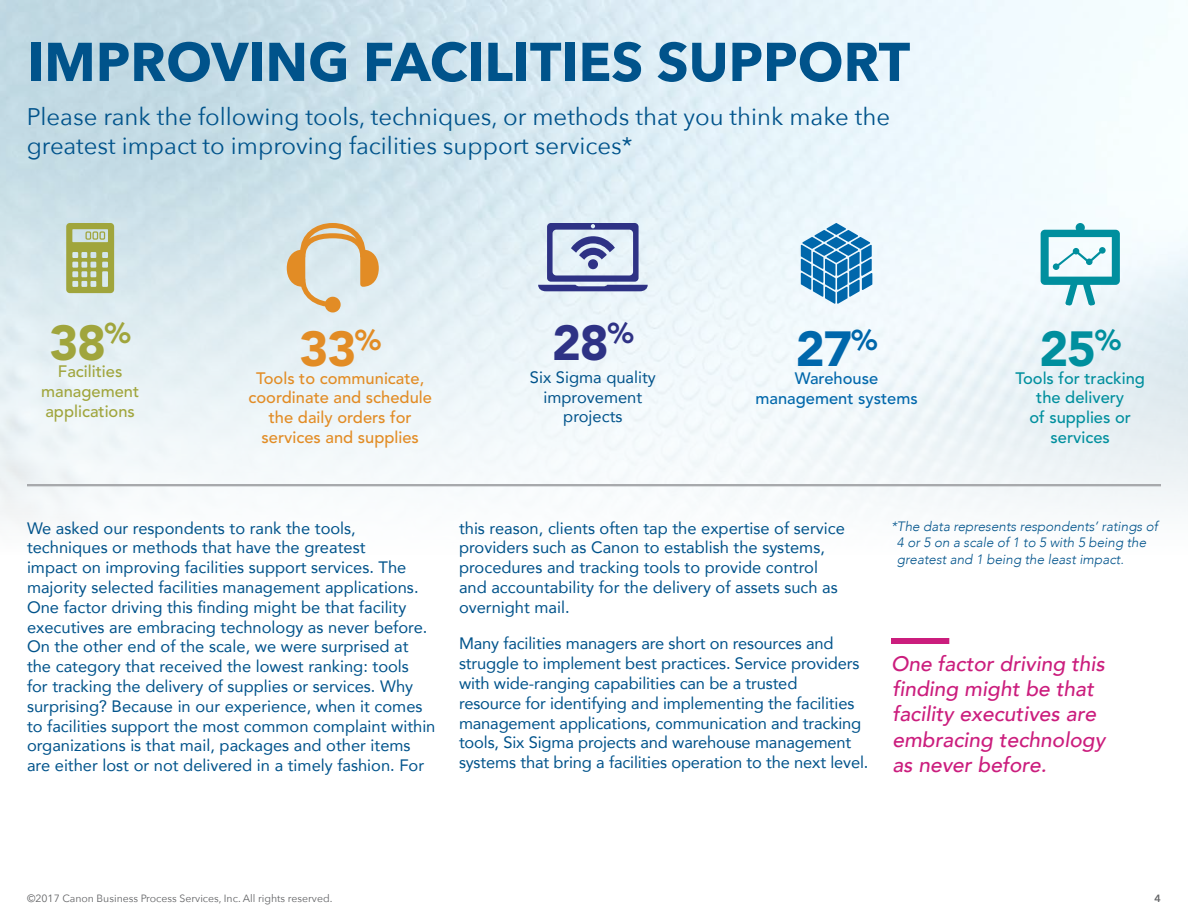
<style>
.page{position:relative;width:1188px;height:918px;background:#fff}
.page>*{position:absolute;margin:0;border:0;box-sizing:border-box;transform-origin:0 0}
.t1{font:700 54px "Avenir Next";color:#00538b}
.t2{font:900 48.9px "Avenir LT Std";color:#0067ab}
.t3{font:900 48.9px "Avenir LT Std";color:#008f9e}
.t4{font:900 48.9px "Avenir LT Std";color:#a0a53c}
.t5{font:900 48.9px "Avenir LT Std";color:#e28c25}
.t6{font:900 48.9px "Avenir LT Std";color:#2e3285}
.t7{font:24px/28.8px "Avenir Next";color:#00538b}
.t8{font:italic 500 21px/25.2px "Avenir";color:#cb1d7d}
.t9{font:16.5px/19.8px "Avenir";color:#00538b}
.t10{font:500 16.5px/19.8px "Avenir LT Std";color:#e28c25;text-align:center}
.t11{font:500 16.5px/19.8px "Avenir LT Std";color:#008f9e;text-align:center}
.t12{font:500 16.5px/19.8px "Avenir LT Std";color:#a0a53c;text-align:center}
.t13{font:500 16.5px/19.8px "Avenir LT Std";color:#0067ab;text-align:center}
.t14{font:italic 300 13.5px/16.2px "Avenir";color:#00538b}
.t15{font:10.5px "Avenir Next";color:#636466}
.t16{font:600 10.5px "Avenir Next";color:#636466}
</style>
<div class="page">
<img style="left:0;top:0;width:1188px;height:644px">
<hr style="left:27px;top:484px;width:1134px;height:2px;background:#a7a9ac">
<svg style="left:801px;top:223px;width:71px;height:81px"></svg>
<svg style="left:1041px;top:223px;width:79px;height:83px"></svg>
<svg style="left:66px;top:223px;width:48px;height:70px;background:#aeb76e"></svg>
<svg style="left:284px;top:220px;width:97px;height:90px;background:#dbd3bf"></svg>
<div style="left:327px;top:299px;width:11px;height:11px;background:#e28c25;border-radius:50%"></div>
<div style="left:325px;top:297px;width:16px;height:15px;border:5px solid #e28c25;border-radius:50%"></div>
<svg style="left:538px;top:223px;width:110px;height:68px;background:#9ea8cb"></svg>
<div style="left:891px;top:638px;width:58px;height:6px;background:#cb1d7d"></div>
<h1 class="t1" style="left:27px;top:15px;width:885px">IMPROVING FACILITIES SUPPORT</h1>
<h3 class="t7" style="left:27px;top:101px;width:865px">Please rank the following tools, techniques, or methods that you think make the greatest impact to improving facilities support services*</h3>
<h2 class="t4" style="left:50px;top:313px;width:83px">38<sup>%</sup></h2>
<p class="t12" style="left:41px;top:362px;width:100px">Facilities management applications</p>
<h2 class="t5" style="left:300px;top:319px;width:83px">33<sup>%</sup></h2>
<p class="t10" style="left:249px;top:368px;width:185px">Tools to communicate, coordinate and schedule the daily orders for services and supplies</p>
<h2 class="t6" style="left:552px;top:313px;width:83px">28<sup>%</sup></h2>
<p class="t9" style="left:530px;top:367px;width:127px;text-align:center">Six Sigma quality improvement projects</p>
<h2 class="t2" style="left:796px;top:319px;width:83px">27<sup>%</sup></h2>
<p class="t13" style="left:755px;top:369px;width:164px">Warehouse management systems</p>
<h2 class="t3" style="left:1040px;top:319px;width:83px">25<sup>%</sup></h2>
<p class="t11" style="left:1015px;top:368px;width:131px">Tools for tracking the delivery<br>of supplies or services</p>
<p class="t9" style="left:27px;top:517px;width:410px">We asked our respondents to rank the tools, techniques or methods that have the greatest<br>impact on improving facilities support services. The majority selected facilities management applications.<br>One factor driving this finding might be that facility executives are embracing technology as never before.<br>On the other end of the scale, we were surprised at the category that received the lowest ranking: tools<br>for tracking the delivery of supplies or services. Why surprising? Because in our experience, when it comes to facilities support the most common complaint within organizations is that mail, packages and other items are either lost or not delivered in a timely fashion. For</p>
<p class="t9" style="left:459px;top:517px;width:387px">this reason, clients often tap the expertise of service providers such as Canon to establish the systems, procedures and tracking tools to provide control and accountability for the delivery of assets such as overnight mail.</p>
<p class="t9" style="left:459px;top:633px;width:411px">Many facilities managers are short on resources and struggle to implement best practices. Service providers with wide-ranging capabilities can be a trusted<br>resource for identifying and implementing the facilities management applications, communication and tracking tools, Six Sigma projects and warehouse management systems that bring a facilities operation to the next level.</p>
<p class="t14" style="left:897px;top:518px;width:262px;text-indent:-6px">*The data represents respondents’ ratings of<br>4 or 5 on a scale of 1 to 5 with 5 being the greatest and 1 being the least impact.</p>
<p class="t8" style="left:891px;top:651px;width:216px">One factor driving this finding might be that facility executives are embracing technology as never before.</p>
<p class="t15" style="left:27px;top:889px;width:307px">©2017 Canon Business Process Services, Inc. All rights reserved.</p>
<p class="t16" style="left:1155px;top:889px;width:8px">4</p>
</div>
